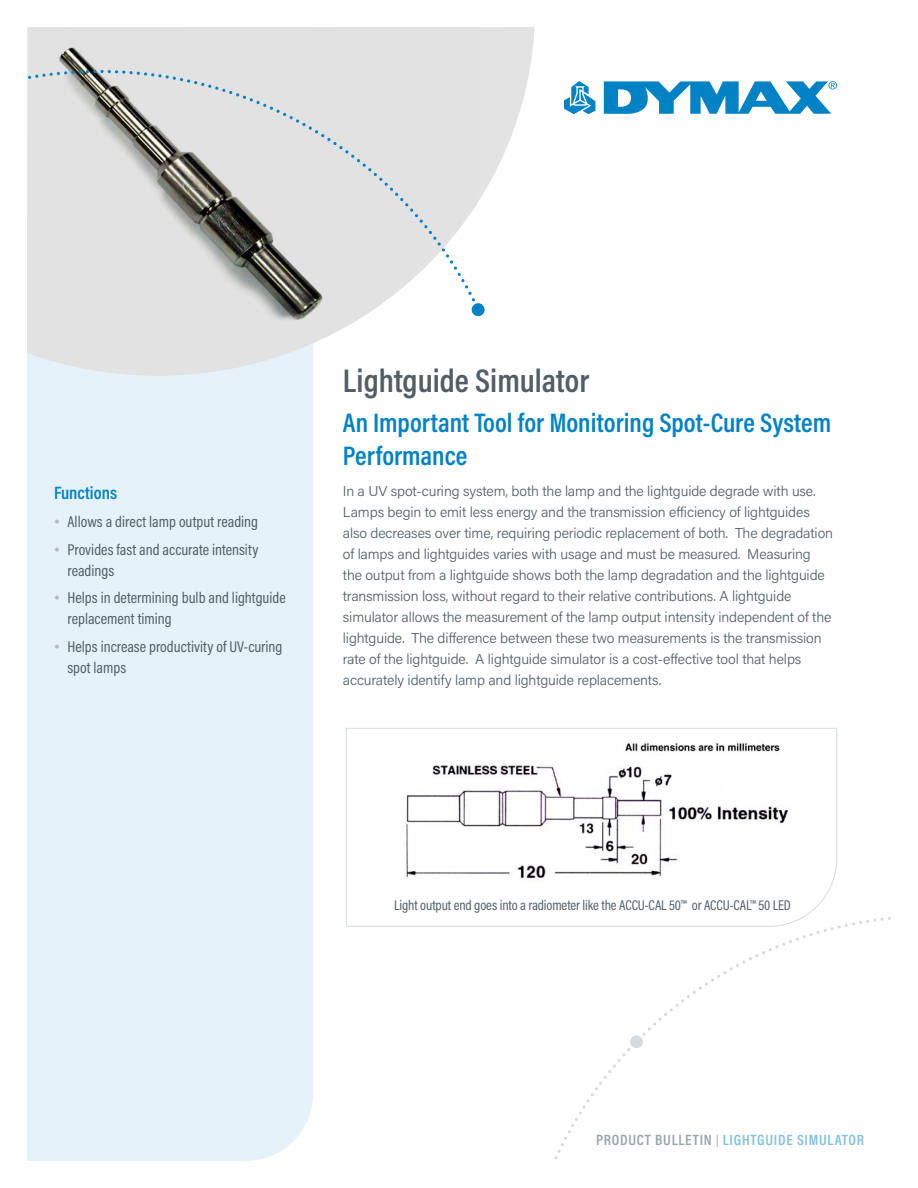
<style>
.page{position:relative;width:918px;height:1188px;background:#fff}
.page>*{position:absolute;margin:0;border:0;box-sizing:border-box;transform-origin:0 0}
.t1{font:600 33px "Acumin Pro Cond";color:#525e65}
.t2{font:600 27px/33px "Acumin Pro Cond";color:#0082c4}
.t3{font:600 18px "Acumin Pro Cond";color:#0082c4}
.t4{font:15.75px/21px "Acumin Pro Cond";color:#525e65}
.t5{font:600 15px "Acumin Pro Cond";letter-spacing:.05em;color:#80c0e1}
.t6{font:300 14.25px/21px "Acumin Pro";letter-spacing:-.01em;color:#525e65}
.t7{font:14.25px "Acumin Pro Cond";letter-spacing:-.01em;color:#525e65}
.s1{font-family:"Arial Nova";font-weight:300;color:#b1bac0}
.s2{color:#95a3ab}
.s3{font-size:12px;color:#b1bac0}
</style>
<div class="page">
<div style="left:27px;top:376px;width:286px;height:785px;background:#e6f2f9"></div>
<svg style="left:476px;top:27px;width:59px;height:290px"></svg>
<img style="left:27px;top:27px;width:449px;height:349px">
<svg style="left:554px;top:917px;width:337px;height:243px"></svg>
<svg style="left:564px;top:81px;width:31px;height:33px"></svg>
<svg style="left:604px;top:81px;width:233px;height:33px"></svg>
<svg style="left:28px;top:70px;width:459px;height:246px;background:#d2d3d2"></svg>
<svg style="left:346px;top:728px;width:491px;height:199px"></svg>
<p class="t3" style="left:54px;top:481px;width:65px">Functions</p>
<p class="t4" style="left:54px;top:511px;width:206px"><span class="s1">•</span> Allows a direct lamp output reading</p>
<p class="t4" style="left:68px;top:538px;width:192px;text-indent:-14px"><span class="s1">•</span> Provides fast and accurate intensity readings</p>
<p class="t4" style="left:68px;top:587px;width:220px;text-indent:-14px"><span class="s1">•</span> Helps in determining bulb and lightguide replacement timing</p>
<p class="t4" style="left:68px;top:636px;width:217px;text-indent:-14px"><span class="s1">•</span> Helps increase productivity of UV-curing spot lamps</p>
<h1 class="t1" style="left:343px;top:359px;width:248px">Lightguide Simulator</h1>
<h2 class="t2" style="left:343px;top:405px;width:490px">An Important Tool for Monitoring Spot-Cure System<br>Performance</h2>
<p class="t6" style="left:343px;top:480px;width:492px">In a UV spot-curing system, both the lamp and the lightguide degrade with use.<br>Lamps begin to emit less energy and the transmission efficiency of lightguides also decreases over time, requiring periodic replacement of both. The degradation of lamps and lightguides varies with usage and must be measured. Measuring the output from a lightguide shows both the lamp degradation and the lightguide transmission loss, without regard to their relative contributions. A lightguide simulator allows the measurement of the lamp output intensity independent of the lightguide. The difference between these two measurements is the transmission rate of the lightguide. A lightguide simulator is a cost-effective tool that helps accurately identify lamp and lightguide replacements.</p>
<p class="t7" style="left:394px;top:896px;width:398px">Light output end goes into a radiometer like the ACCU-CAL 50™ or ACCU-CAL™ 50 LED</p>
<p class="t5" style="left:596px;top:1130px;width:269px"><span class="s2">PRODUCT BULLETIN</span> <span class="s3">|</span> LIGHTGUIDE SIMULATOR</p>
</div>
